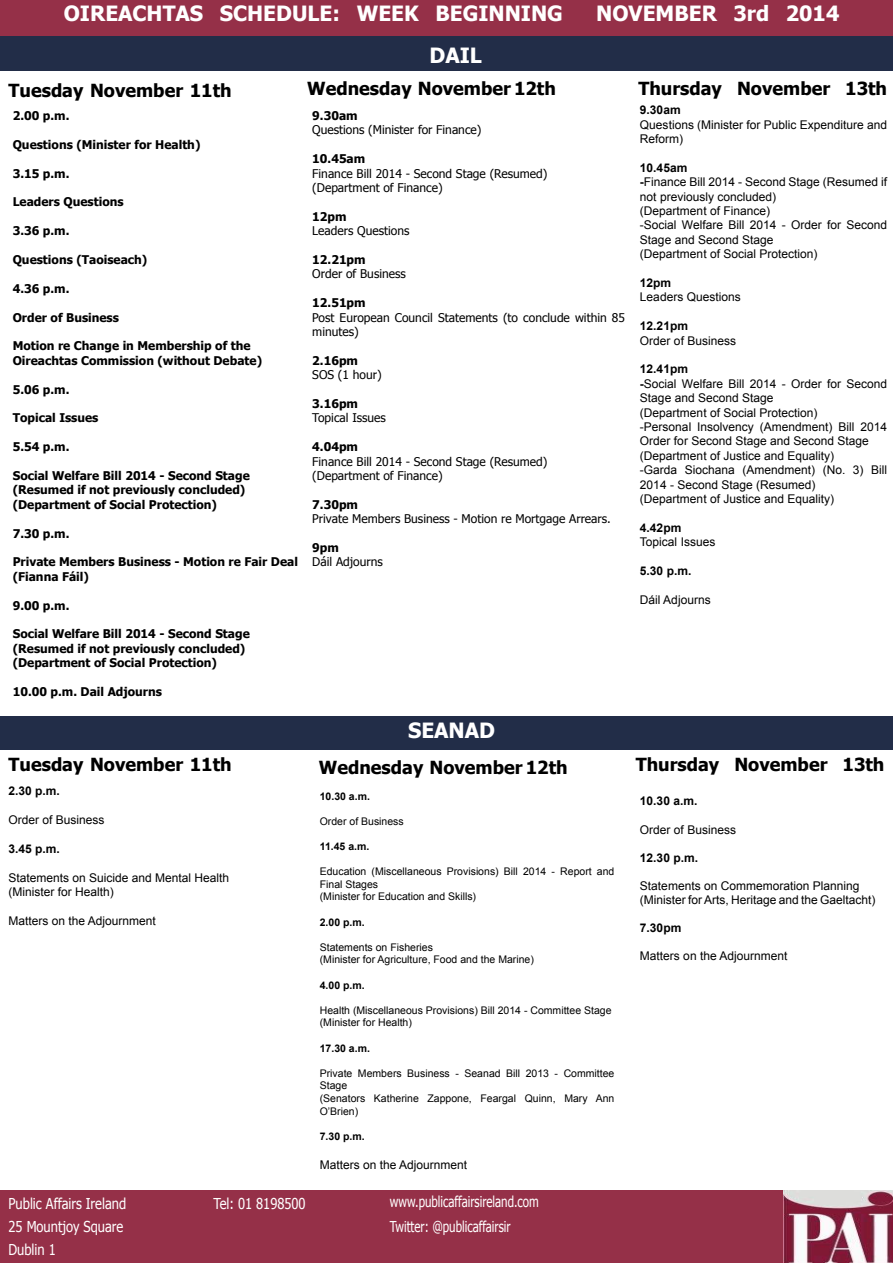
<style>
.page{position:relative;width:893px;height:1263px;background:#fff}
.page>*{position:absolute;margin:0;border:0;box-sizing:border-box;transform-origin:0 0}
.t1{font:700 21px "Tahoma";color:#fff}
.t2{font:700 18px "Tahoma";color:#000}
.t3{font:15px/22.6px "Tahoma";color:#fff;scale:.86 1}
.t4{font:15px/25.3px "Tahoma";color:#fff;scale:.77 1}
.t5{font:12px/14.4px "Arial";color:#000}
.t6{font:700 12px/14.4px "Tahoma";color:#000}
.t7{font:12px/14.4px "Tahoma";color:#000}
.t8{font:700 12px "Arial";color:#000}
.t9{font:10.5px/12.6px "Arial";color:#000}
.t10{font:700 10.5px "Arial";color:#000}
.s1{font-weight:700}
</style>
<div class="page">
<div style="left:0;top:0;width:893px;height:51px;background:#953048"></div>
<div style="left:0;top:36px;width:893px;height:34px;background:#222d48"></div>
<div style="left:0;top:716px;width:893px;height:34px;background:#222d48"></div>
<div style="left:0;top:1191px;width:893px;height:72px;background:#953048"></div>
<img style="left:784px;top:1191px;width:109px;height:72px">
<h1 class="t1" style="left:64px;top:-1px;width:501px">OIREACHTAS SCHEDULE: WEEK BEGINNING</h1>
<h1 class="t1" style="left:596px;top:-1px;width:245px">NOVEMBER 3rd 2014</h1>
<h2 class="t2" style="left:9px;top:78px;width:225px">Tuesday November 11th</h2>
<p class="t6" style="left:13px;top:109px;width:58px">2.00 p.m.</p>
<p class="t6" style="left:13px;top:138px;width:189px">Questions (Minister for Health)</p>
<p class="t6" style="left:13px;top:166px;width:58px">3.15 p.m.</p>
<p class="t6" style="left:13px;top:195px;width:112px">Leaders Questions</p>
<p class="t6" style="left:13px;top:224px;width:58px">3.36 p.m.</p>
<p class="t6" style="left:13px;top:253px;width:136px">Questions (Taoiseach)</p>
<p class="t6" style="left:13px;top:282px;width:58px">4.36 p.m.</p>
<p class="t6" style="left:13px;top:310px;width:108px">Order of Business</p>
<p class="t6" style="left:13px;top:339px;width:251px">Motion re Change in Membership of the<br>Oireachtas Commission (without Debate)</p>
<p class="t6" style="left:13px;top:382px;width:58px">5.06 p.m.</p>
<p class="t6" style="left:13px;top:411px;width:87px">Topical Issues</p>
<p class="t6" style="left:13px;top:440px;width:58px">5.54 p.m.</p>
<p class="t6" style="left:13px;top:469px;width:239px">Social Welfare Bill 2014 - Second Stage (Resumed if not previously concluded) (Department of Social Protection)</p>
<p class="t6" style="left:13px;top:526px;width:58px">7.30 p.m.</p>
<p class="t6" style="left:13px;top:555px;width:287px">Private Members Business - Motion re Fair Deal (Fianna Fáil)</p>
<p class="t6" style="left:13px;top:598px;width:58px">9.00 p.m.</p>
<p class="t6" style="left:13px;top:627px;width:239px">Social Welfare Bill 2014 - Second Stage (Resumed if not previously concluded) (Department of Social Protection)</p>
<p class="t6" style="left:13px;top:685px;width:151px">10.00 p.m. Dail Adjourns</p>
<h1 class="t1" style="left:429px;top:40px;width:54px">DAIL</h1>
<h2 class="t2" style="left:307px;top:76px;width:250px">Wednesday November 12th</h2>
<h2 class="t2" style="left:638px;top:76px;width:250px">Thursday November 13th</h2>
<p class="t6" style="left:312px;top:109px;width:47px">9.30am</p>
<p class="t7" style="left:312px;top:123px;width:171px">Questions (Minister for Finance)</p>
<p class="t6" style="left:312px;top:152px;width:54px">10.45am</p>
<p class="t7" style="left:312px;top:167px;width:237px">Finance Bill 2014 - Second Stage (Resumed) (Department of Finance)</p>
<p class="t6" style="left:312px;top:210px;width:36px">12pm</p>
<p class="t7" style="left:312px;top:224px;width:99px">Leaders Questions</p>
<p class="t6" style="left:312px;top:253px;width:55px">12.21pm</p>
<p class="t7" style="left:312px;top:267px;width:95px">Order of Business</p>
<p class="t6" style="left:312px;top:296px;width:55px">12.51pm</p>
<p class="t7" style="left:312px;top:311px;width:314px">Post European Council Statements (to conclude within 85 minutes)</p>
<p class="t6" style="left:312px;top:354px;width:47px">2.16pm</p>
<p class="t7" style="left:312px;top:368px;width:71px">SOS (1 hour)</p>
<p class="t6" style="left:312px;top:397px;width:47px">3.16pm</p>
<p class="t7" style="left:312px;top:411px;width:75px">Topical Issues</p>
<p class="t6" style="left:312px;top:440px;width:47px">4.04pm</p>
<p class="t7" style="left:312px;top:455px;width:237px">Finance Bill 2014 - Second Stage (Resumed) (Department of Finance)</p>
<p class="t6" style="left:312px;top:498px;width:47px">7.30pm</p>
<p class="t7" style="left:312px;top:512px;width:300px">Private Members Business - Motion re Mortgage Arrears.</p>
<p class="t6" style="left:312px;top:541px;width:28px">9pm</p>
<p class="t7" style="left:312px;top:555px;width:72px">Dáil Adjourns</p>
<p class="t8" style="left:640px;top:102px;width:42px">9.30am</p>
<p class="t5" style="left:640px;top:117px;width:249px">Questions (Minister for Public Expenditure and<br>Reform)</p>
<p class="t5" style="left:640px;top:160px;width:249px"><span class="s1">10.45am<br>-</span>Finance Bill 2014 - Second Stage (Resumed if not previously concluded)<br>(Department of Finance)<br>-Social Welfare Bill 2014 - Order for Second<br>Stage and Second Stage<br>(Department of Social Protection)</p>
<p class="t8" style="left:640px;top:274px;width:33px">12pm</p>
<p class="t5" style="left:640px;top:290px;width:102px">Leaders Questions</p>
<p class="t8" style="left:640px;top:318px;width:50px">12.21pm</p>
<p class="t5" style="left:640px;top:333px;width:98px">Order of Business</p>
<p class="t5" style="left:640px;top:362px;width:249px"><span class="s1">12.41pm<br>-</span>Social Welfare Bill 2014 - Order for Second Stage and Second Stage<br>(Department of Social Protection)<br>-Personal Insolvency (Amendment) Bill 2014<br>Order for Second Stage and Second Stage (Department of Justice and Equality)<br>-Garda Siochana (Amendment) (No. 3) Bill 2014 - Second Stage (Resumed)<br>(Department of Justice and Equality)</p>
<p class="t8" style="left:640px;top:519px;width:43px">4.42pm</p>
<p class="t5" style="left:640px;top:535px;width:77px">Topical Issues</p>
<p class="t8" style="left:640px;top:562px;width:53px">5.30 p.m.</p>
<p class="t5" style="left:640px;top:592px;width:72px">Dáil Adjourns</p>
<h1 class="t1" style="left:408px;top:715px;width:89px">SEANAD</h1>
<h2 class="t2" style="left:9px;top:751px;width:225px">Tuesday November 11th</h2>
<h2 class="t2" style="left:319px;top:754px;width:250px">Wednesday November 12th</h2>
<h2 class="t2" style="left:636px;top:751px;width:250px">Thursday November 13th</h2>
<p class="t8" style="left:9px;top:783px;width:53px">2.30 p.m.</p>
<p class="t5" style="left:9px;top:813px;width:98px">Order of Business</p>
<p class="t8" style="left:9px;top:840px;width:53px">3.45 p.m.</p>
<p class="t5" style="left:9px;top:870px;width:222px">Statements on Suicide and Mental Health (Minister for Health)</p>
<p class="t5" style="left:9px;top:913px;width:149px">Matters on the Adjournment</p>
<p class="t10" style="left:320px;top:788px;width:52px">10.30 a.m.</p>
<p class="t9" style="left:320px;top:815px;width:86px">Order of Business</p>
<p class="t10" style="left:320px;top:839px;width:51px">11.45 a.m.</p>
<p class="t9" style="left:320px;top:865px;width:296px">Education (Miscellaneous Provisions) Bill 2014 - Report and<br>Final Stages<br>(Minister for Education and Skills)</p>
<p class="t10" style="left:320px;top:914px;width:46px">2.00 p.m.</p>
<p class="t9" style="left:320px;top:941px;width:216px">Statements on Fisheries<br>(Minister for Agriculture, Food and the Marine)</p>
<p class="t10" style="left:320px;top:977px;width:46px">4.00 p.m.</p>
<p class="t9" style="left:320px;top:1004px;width:293px">Health (Miscellaneous Provisions) Bill 2014 - Committee Stage (Minister for Health)</p>
<p class="t10" style="left:320px;top:1040px;width:52px">17.30 a.m.</p>
<p class="t9" style="left:320px;top:1067px;width:296px">Private Members Business - Seanad Bill 2013 - Committee<br>Stage<br>(Senators Katherine Zappone, Feargal Quinn, Mary Ann<br>O’Brien)</p>
<p class="t10" style="left:320px;top:1129px;width:46px">7.30 p.m.</p>
<p class="t5" style="left:320px;top:1157px;width:149px">Matters on the Adjournment</p>
<p class="t8" style="left:640px;top:793px;width:59px">10.30 a.m.</p>
<p class="t5" style="left:640px;top:822px;width:98px">Order of Business</p>
<p class="t8" style="left:640px;top:849px;width:60px">12.30 p.m.</p>
<p class="t5" style="left:640px;top:878px;width:237px">Statements on Commemoration Planning (Minister for Arts, Heritage and the Gaeltacht)</p>
<p class="t8" style="left:640px;top:919px;width:43px">7.30pm</p>
<p class="t5" style="left:640px;top:949px;width:149px">Matters on the Adjournment</p>
<p class="t3" style="left:9px;top:1193px;width:138px">Public Affairs Ireland<br>25 Mountjoy Square<br>Dublin 1</p>
<p class="t3" style="left:213px;top:1193px;width:109px">Tel: 01 8198500</p>
<p class="t4" style="left:390px;top:1189px;width:195px">www.publicaffairsireland.com<br>Twitter: @publicaffairsir</p>
</div>
